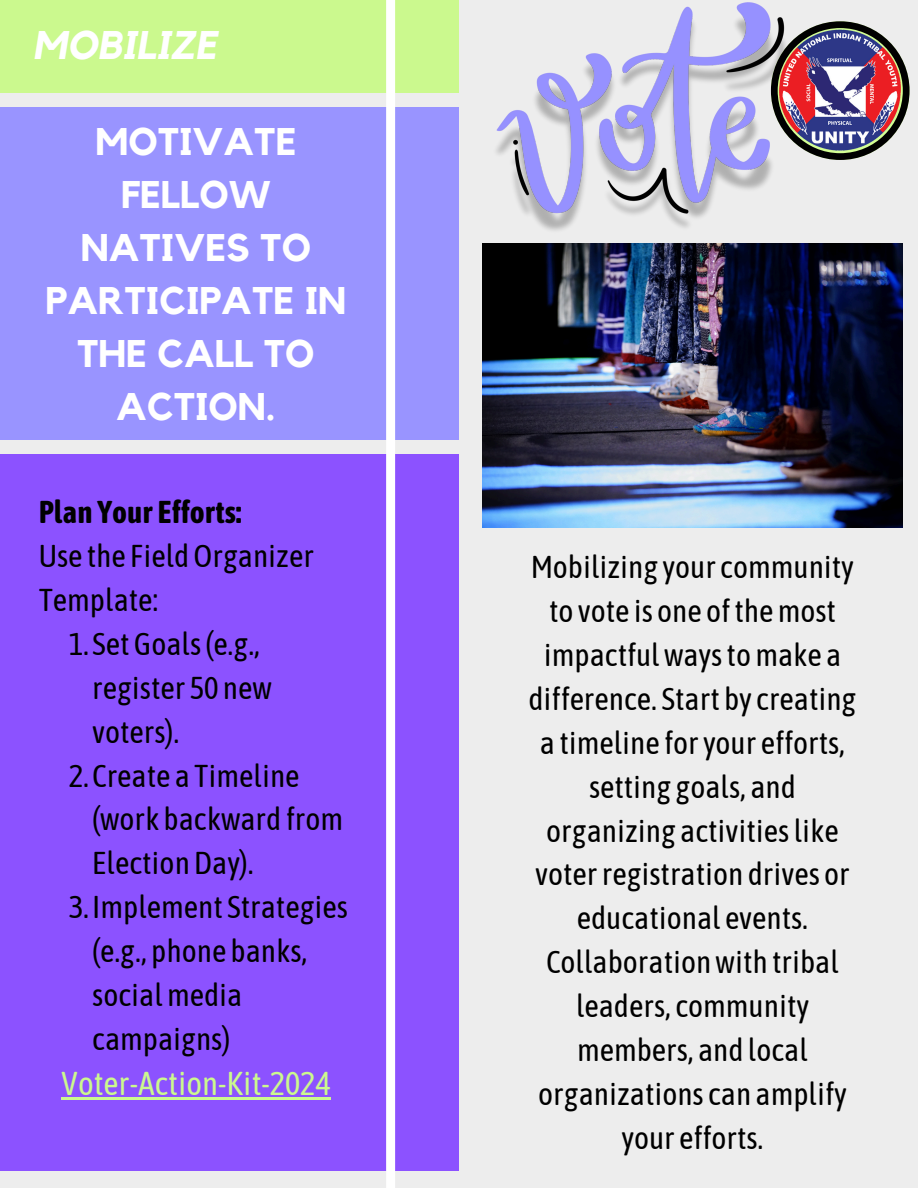
<style>
.page{position:relative;width:918px;height:1188px;background:#ededed}
.page>*{position:absolute;margin:0;border:0;box-sizing:border-box;transform-origin:0 0}
.t1{font:italic 700 39.75px "Kollektif";color:#fff}
.t2{font:700 38.4px/53.1px "Kollektif";color:#fff;text-align:center}
.t3{font:33px "Asap Condensed";color:#cbf98e}
.t4{font:31.5px/43.8px "Asap Condensed";color:#000}
.t5{font:700 31.5px "Asap Condensed";color:#000}
</style>
<div class="page">
<div style="left:0;top:0;width:459px;height:93px;background:#cbf98e"></div>
<div style="left:0;top:107px;width:459px;height:333px;background:#9994ff"></div>
<div style="left:0;top:454px;width:459px;height:717px;background:#8c52ff"></div>
<div style="left:386px;top:0;width:9px;height:1188px;background:#fff"></div>
<img style="left:496px;top:2px;width:288px;height:229px">
<svg style="left:771px;top:21px;width:97px;height:6px"></svg>
<img style="left:737px;top:27px;width:173px;height:147px">
<img style="left:483px;top:243px;width:419px;height:285px">
<hr style="left:61px;top:1097px;width:270px;height:2px;background:#cbf98e">
<h1 class="t1" style="left:33px;top:27px;width:185px">MOBILIZE</h1>
<p class="t2" style="left:46px;top:117px;width:302px">MOTIVATE<br>FELLOW<br>NATIVES TO<br>PARTICIPATE IN<br>THE CALL TO<br>ACTION.</p>
<p class="t5" style="left:39px;top:494px;width:205px">Plan Your Efforts:</p>
<p class="t4" style="left:39px;top:534px;width:277px">Use the FieldOrganizer<br>Template:</p>
<p class="t4" style="left:92px;top:622px;width:181px;text-indent:-24px">1.SetGoals(e.g., register 50 new voters).</p>
<p class="t4" style="left:92px;top:753px;width:252px;text-indent:-24px">2.Create a Timeline (work backward from<br>ElectionDay).</p>
<p class="t4" style="left:92px;top:885px;width:257px;text-indent:-24px">3.Implement Strategies (e.g., phone banks, socialmedia campaigns)</p>
<p class="t3" style="left:61px;top:1064px;width:271px">Voter-Action-Kit-2024</p>
<p class="t4" style="left:529px;top:545px;width:329px;text-align:center">Mobilizing your community to vote is one ofthemost impactfulwaystomake a difference. Start by creating a timeline foryour efforts, setting goals, and organizing activitieslike voterregistration drives or educational events.<br>Collaborationwith tribal leaders, community members, and local organizations can amplify your efforts.</p>
</div>
